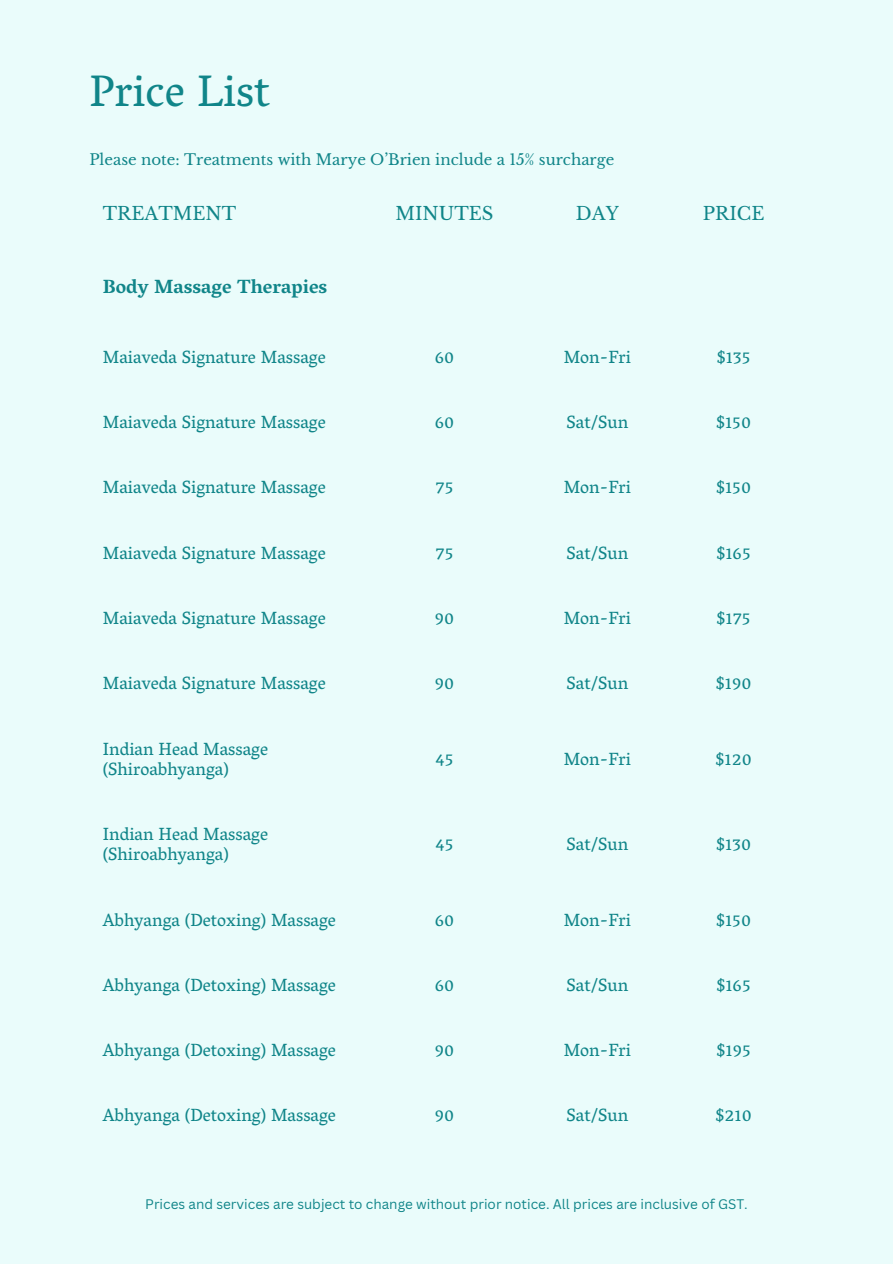
<style>
.page{position:relative;width:893px;height:1264px;background:#fff}
.page>*{position:absolute;margin:0;border:0;box-sizing:border-box;transform-origin:0 0}
.t1{font:45px "Vesper Libre";color:#108589}
.t2{font:700 19.5px "Vesper Libre";color:#108589}
.t3{font:18px/20.2px "Vesper Libre";color:#108589}
.t4{font:18px "Libre Baskerville";color:#108589}
.t5{font:15px "Libre Baskerville";color:#108589}
.t6{font:13.5px "Canva Sans";color:#108589}
</style>
<div class="page">
<div style="left:0;top:0;width:892px;height:1263px;background:#eafcfb"></div>
<h1 class="t1" style="left:89px;top:64px;width:182px">Price List</h1>
<p class="t5" style="left:89px;top:150px;width:526px">Please note: Treatments with Marye O’Brien include a 15% surcharge</p>
<p class="t4" style="left:103px;top:203px;width:135px">TREATMENT</p>
<p class="t4" style="left:395px;top:203px;width:99px">MINUTES</p>
<p class="t4" style="left:576px;top:203px;width:45px">DAY</p>
<p class="t4" style="left:702px;top:203px;width:63px">PRICE</p>
<p class="t2" style="left:103px;top:275px;width:226px">Body Massage Therapies</p>
<p class="t3" style="left:103px;top:346px;width:224px">Maiaveda Signature Massage</p>
<p class="t3" style="left:434px;top:346px;width:21px">60</p>
<p class="t3" style="left:563px;top:346px;width:69px">Mon-Fri</p>
<p class="t3" style="left:716px;top:346px;width:35px">$135</p>
<p class="t3" style="left:103px;top:412px;width:224px">Maiaveda Signature Massage</p>
<p class="t3" style="left:434px;top:412px;width:21px">60</p>
<p class="t3" style="left:566px;top:412px;width:63px">Sat/Sun</p>
<p class="t3" style="left:716px;top:412px;width:36px">$150</p>
<p class="t3" style="left:103px;top:477px;width:224px">Maiaveda Signature Massage</p>
<p class="t3" style="left:435px;top:477px;width:19px">75</p>
<p class="t3" style="left:563px;top:477px;width:69px">Mon-Fri</p>
<p class="t3" style="left:716px;top:477px;width:36px">$150</p>
<p class="t3" style="left:103px;top:542px;width:224px">Maiaveda Signature Massage</p>
<p class="t3" style="left:435px;top:542px;width:19px">75</p>
<p class="t3" style="left:566px;top:542px;width:63px">Sat/Sun</p>
<p class="t3" style="left:716px;top:542px;width:36px">$165</p>
<p class="t3" style="left:103px;top:607px;width:224px">Maiaveda Signature Massage</p>
<p class="t3" style="left:434px;top:607px;width:21px">90</p>
<p class="t3" style="left:563px;top:607px;width:69px">Mon-Fri</p>
<p class="t3" style="left:716px;top:607px;width:36px">$175</p>
<p class="t3" style="left:103px;top:673px;width:224px">Maiaveda Signature Massage</p>
<p class="t3" style="left:434px;top:673px;width:21px">90</p>
<p class="t3" style="left:566px;top:673px;width:63px">Sat/Sun</p>
<p class="t3" style="left:715px;top:673px;width:37px">$190</p>
<p class="t3" style="left:103px;top:738px;width:167px">Indian Head Massage (Shiroabhyanga)</p>
<p class="t3" style="left:103px;top:823px;width:167px">Indian Head Massage (Shiroabhyanga)</p>
<p class="t3" style="left:435px;top:748px;width:20px">45</p>
<p class="t3" style="left:563px;top:748px;width:69px">Mon-Fri</p>
<p class="t3" style="left:715px;top:748px;width:38px">$120</p>
<p class="t3" style="left:435px;top:833px;width:20px">45</p>
<p class="t3" style="left:566px;top:833px;width:63px">Sat/Sun</p>
<p class="t3" style="left:716px;top:833px;width:37px">$130</p>
<p class="t3" style="left:103px;top:909px;width:235px">Abhyanga (Detoxing) Massage</p>
<p class="t3" style="left:434px;top:909px;width:21px">60</p>
<p class="t3" style="left:563px;top:909px;width:69px">Mon-Fri</p>
<p class="t3" style="left:716px;top:909px;width:36px">$150</p>
<p class="t3" style="left:103px;top:974px;width:235px">Abhyanga (Detoxing) Massage</p>
<p class="t3" style="left:434px;top:974px;width:21px">60</p>
<p class="t3" style="left:566px;top:974px;width:63px">Sat/Sun</p>
<p class="t3" style="left:716px;top:974px;width:36px">$165</p>
<p class="t3" style="left:103px;top:1039px;width:235px">Abhyanga (Detoxing) Massage</p>
<p class="t3" style="left:434px;top:1039px;width:21px">90</p>
<p class="t3" style="left:563px;top:1039px;width:69px">Mon-Fri</p>
<p class="t3" style="left:716px;top:1039px;width:36px">$195</p>
<p class="t3" style="left:103px;top:1105px;width:235px">Abhyanga (Detoxing) Massage</p>
<p class="t3" style="left:434px;top:1105px;width:21px">90</p>
<p class="t3" style="left:566px;top:1105px;width:63px">Sat/Sun</p>
<p class="t3" style="left:715px;top:1105px;width:38px">$210</p>
<p class="t6" style="left:145px;top:1194px;width:604px">Prices and services are subject to change without prior notice. All prices are inclusive of GST.</p>
</div>
